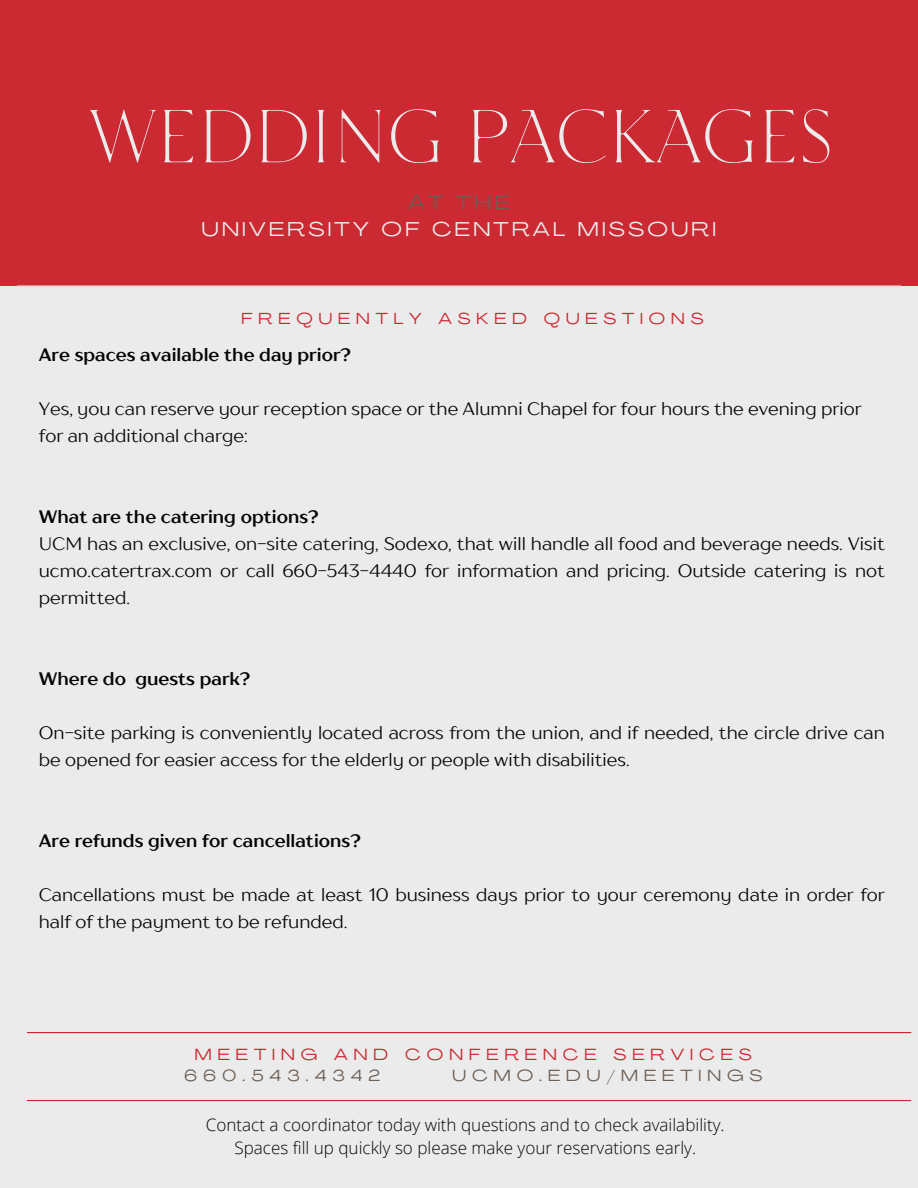
<style>
.page{position:relative;width:918px;height:1188px;background:#ebebeb}
.page>*{position:absolute;margin:0;border:0;box-sizing:border-box;transform-origin:0 0}
.t1{font:74.85px "TT Ricordi Nobili";letter-spacing:-.06em;color:#ebebeb}
.t2{font:19.8px/27px "Agrandir Grand";letter-spacing:.17em;color:#ebebeb;text-align:center}
.t3{font:18px/27px "TT Drugs";color:#040404}
.t4{font:700 18px "TT Drugs";color:#040404}
.t5{font:300 17.1px "Open Sans";color:#040404}
.t6{font:15.9px/21.3px "Agrandir Grand";letter-spacing:.38em;color:#cb262e}
.t7{font:15.9px "Agrandir Grand";letter-spacing:.38em;color:#6b5e54}
.t8{font:15.75px "Agrandir Grand";letter-spacing:.38em;color:#cb262e}
.s1{color:#6b5e54}
.s2{font-weight:700}
</style>
<div class="page">
<hr style="left:27px;top:1100px;width:884px;height:1px;background:#cb262e">
<div style="left:0;top:0;width:918px;height:285px;background:#cb262e"></div>
<hr style="left:17px;top:285px;width:884px;height:1px;background:#ddccc2">
<hr style="left:27px;top:1032px;width:884px;height:1px;background:#cb262e">
<h1 class="t1" style="left:87px;top:85px;width:751px">WEDDING PACKAGES</h1>
<p class="t2" style="left:202px;top:190px;width:516px"><span class="s1">AT THE<br></span>UNIVERSITY OF CENTRAL MISSOURI</p>
<h2 class="t8" style="left:241px;top:312px;width:464px">FREQUENTLY ASKED QUESTIONS</h2>
<h5 class="t4" style="left:39px;top:344px;width:314px">Are spaces available the day prior?</h5>
<h3 class="t3" style="left:39px;top:395px;width:824px">Yes, you can reserve your reception space or the Alumni Chapel for four hours the evening prior for an additional charge:</h3>
<h4 class="t3" style="left:39px;top:503px;width:848px"><span class="s2">What are the catering options?<br></span>UCM has an exclusive, on-site catering, Sodexo, that will handle all food and beverage needs. Visit ucmo.catertrax.com or call 660-543-4440 for information and pricing. Outside catering is not permitted.</h4>
<h4 class="t4" style="left:39px;top:668px;width:213px">Where do guests park?</h4>
<h3 class="t3" style="left:39px;top:719px;width:848px">On-site parking is conveniently located across from the union, and if needed, the circle drive can be opened for easier access for the elderly or people with disabilities.</h3>
<h4 class="t4" style="left:39px;top:830px;width:324px">Are refunds given for cancellations?</h4>
<h3 class="t3" style="left:39px;top:881px;width:848px">Cancellations must be made at least 10 business days prior to your ceremony date in order for half of the payment to be refunded.</h3>
<h4 class="t6" style="left:184px;top:1045px;width:569px;text-indent:11px">MEETING AND CONFERENCE SERVICES<br><span class="s1">660.543.4342</span></h4>
<h4 class="t7" style="left:453px;top:1069px;width:311px">UCMO.EDU/MEETINGS</h4>
<p class="t5" style="left:206px;top:1113px;width:520px">Contact a coordinator today with questions and to check availability.</p>
<h5 class="t5" style="left:234px;top:1136px;width:463px">Spaces fill up quickly so please make your reservations early.</h5>
</div>
